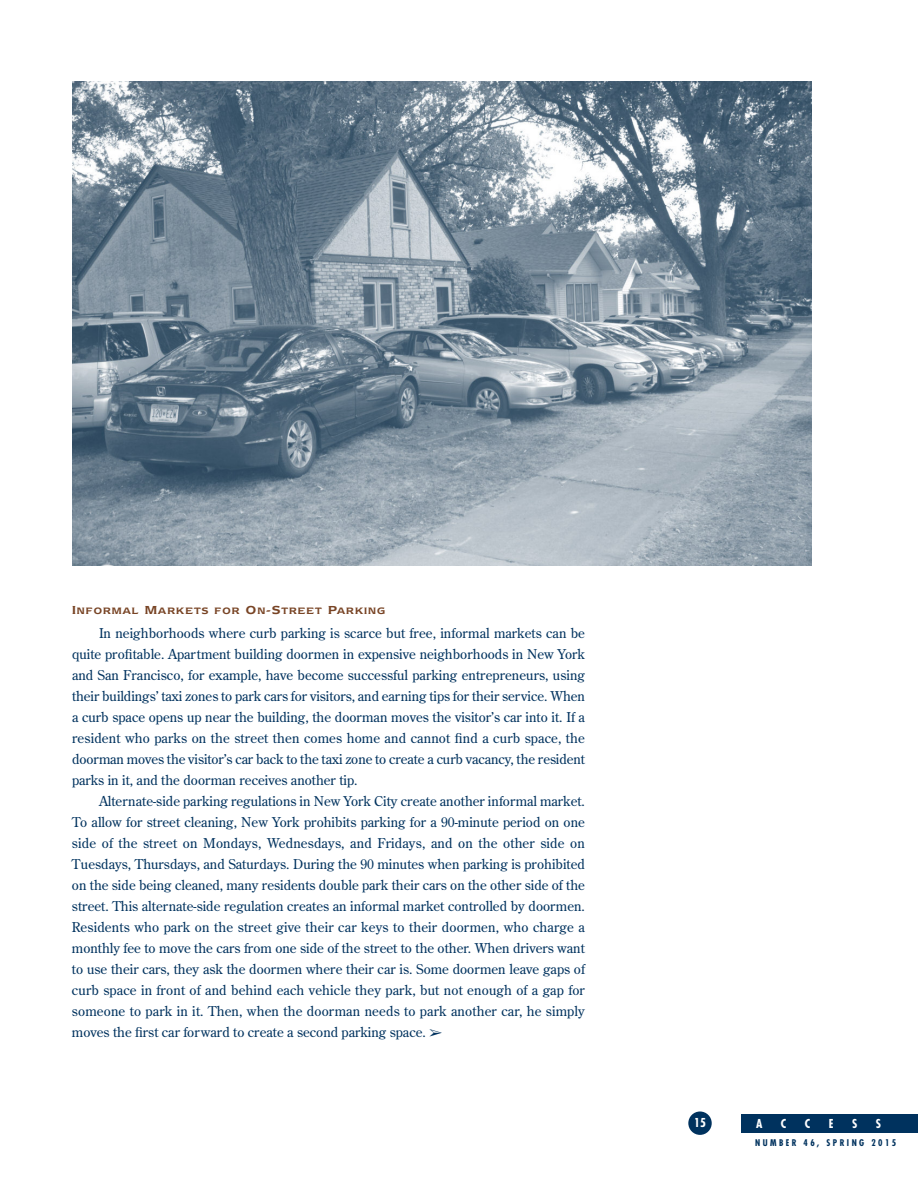
<style>
.page{position:relative;width:918px;height:1188px;background:#fff}
.page>*{position:absolute;margin:0;border:0;box-sizing:border-box;transform-origin:0 0}
.t1{font:13.5px/21px "Century Old Style";color:#00325e;text-align:justify}
.t2{font:700 condensed 12px "Futura";color:#fff}
.t3{font:600 10.8px "Newtext IT Cby BT";letter-spacing:.095em;color:#784425}
.t4{font:700 condensed 9px "Futura";letter-spacing:.27em;color:#00325e}
.s1{font-size:13.5px}
</style>
<div class="page">
<div style="left:688px;top:1112px;width:24px;height:23px;background:#00325e;border-radius:50%"></div>
<div style="left:741px;top:1114px;width:177px;height:19px;background:#00325e"></div>
<img style="left:72px;top:81px;width:739px;height:485px">
<p class="t3" style="left:72px;top:604px;width:315px"><span class="s1">I</span>NFORMAL <span class="s1">M</span>ARKETS FOR <span class="s1">O</span>N<span class="s1">-S</span>TREET <span class="s1">P</span>ARKING</p>
<p class="t1" style="left:72px;top:623px;width:515px;text-indent:27px">In neighborhoods where curb parking is scarce but free, informal markets can be quite profitable. Apartment building doormen in expensive neighborhoods in New York and San Francisco, for example, have become successful parking entrepreneurs, using their buildings’ taxi zones to park cars for visitors, and earning tips for their service. When a curb space opens up near the building, the doorman moves the visitor’s car into it. If a resident who parks on the street then comes home and cannot find a curb space, the doorman moves the visitor’s car back to the taxi zone to create a curb vacancy, the resident parks in it, and the doorman receives another tip.</p>
<p class="t1" style="left:72px;top:791px;width:515px;text-indent:27px">Alternate-side parking regulations in New York City create another informal market.<br>To allow for street cleaning, New York prohibits parking for a 90-minute period on one side of the street on Mondays, Wednesdays, and Fridays, and on the other side on Tuesdays, Thursdays, and Saturdays. During the 90 minutes when parking is prohibited on the side being cleaned, many residents double park their cars on the other side of the street. This alternate-side regulation creates an informal market controlled by doormen.<br>Residents who park on the street give their car keys to their doormen, who charge a monthly fee to move the cars from one side of the street to the other. When drivers want to use their cars, they ask the doormen where their car is. Some doormen leave gaps of curb space in front of and behind each vehicle they park, but not enough of a gap for someone to park in it. Then, when the doorman needs to park another car, he simply moves the first car forward to create a second parking space. ➢</p>
<p class="t2" style="left:694px;top:1117px;width:13px">15</p>
<p class="t2" style="left:756px;top:1119px;width:8px">A</p>
<p class="t2" style="left:781px;top:1119px;width:7px">C</p>
<p class="t2" style="left:805px;top:1119px;width:7px">C</p>
<p class="t2" style="left:829px;top:1119px;width:6px">E</p>
<p class="t2" style="left:852px;top:1119px;width:7px">S</p>
<p class="t2" style="left:876px;top:1119px;width:7px">S</p>
<p class="t4" style="left:755px;top:1139px;width:143px">NUMBER 46, SPRING 2015</p>
</div>
